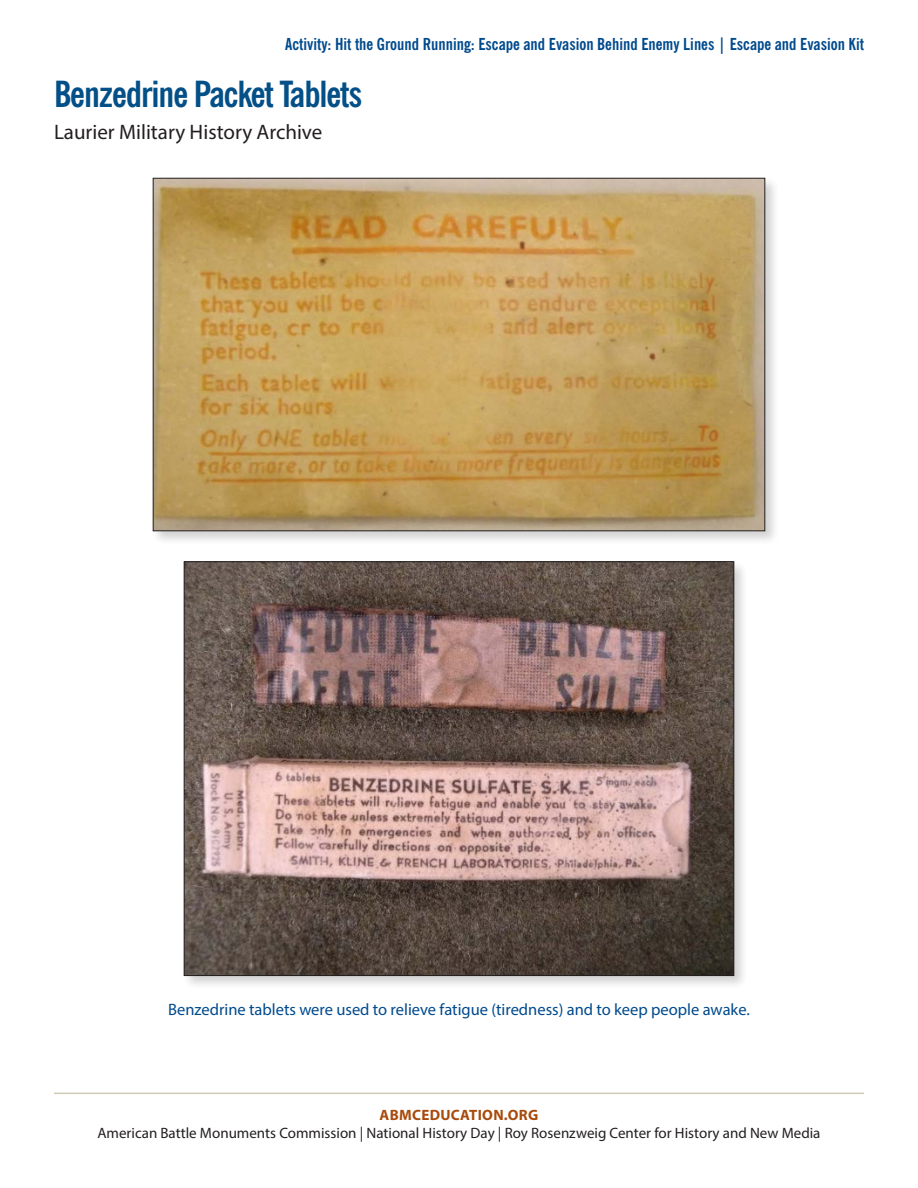
<style>
.page{position:relative;width:918px;height:1188px;background:#fff}
.page>*{position:absolute;margin:0;border:0;box-sizing:border-box;transform-origin:0 0}
.Subhead2{font:700 condensed 36px "News Gothic BT";letter-spacing:-.03em;color:#034f87}
.Body{font:21px "Myriad Pro";color:#231f20}
.Running_Header{font:700 condensed 16.5px "News Gothic BT";color:#004a8d}
.Document-CreditLine{font:16.5px "Myriad Pro";color:#004a8d}
.t1{font:15px "Myriad Pro";color:#231f20}
.t2{font:700 15px "Myriad Pro";letter-spacing:.02em;color:#a84b0d}
</style>
<div class="page">
<hr style="left:54px;top:1093px;width:810px;height:1px;background:#d2cbb8">
<div style="left:151px;top:176px;width:629px;height:370px;background:#231f20;opacity:.2"></div>
<img style="left:155px;top:180px;width:608px;height:349px">
<div style="left:182px;top:560px;width:567px;height:430px;background:#231f20;opacity:.2"></div>
<img style="left:186px;top:564px;width:546px;height:410px">
<p class="Running_Header" style="left:285px;top:34px;width:580px">Activity: Hit the Ground Running: Escape and Evasion Behind Enemy Lines | Escape and Evasion Kit</p>
<p class="Subhead2" style="left:54px;top:72px;width:310px">Benzedrine Packet Tablets</p>
<p class="Body" style="left:54px;top:119px;width:270px">Laurier Military History Archive</p>
<p class="Document-CreditLine" style="left:168px;top:1000px;width:583px">Benzedrine tablets were used to relieve fatigue (tiredness) and to keep people awake.</p>
<p class="t2" style="left:380px;top:1105px;width:160px">ABMCEDUCATION.ORG</p>
<p class="t1" style="left:97px;top:1123px;width:725px">American Battle Monuments Commission | National History Day | Roy Rosenzweig Center for History and New Media</p>
</div>
